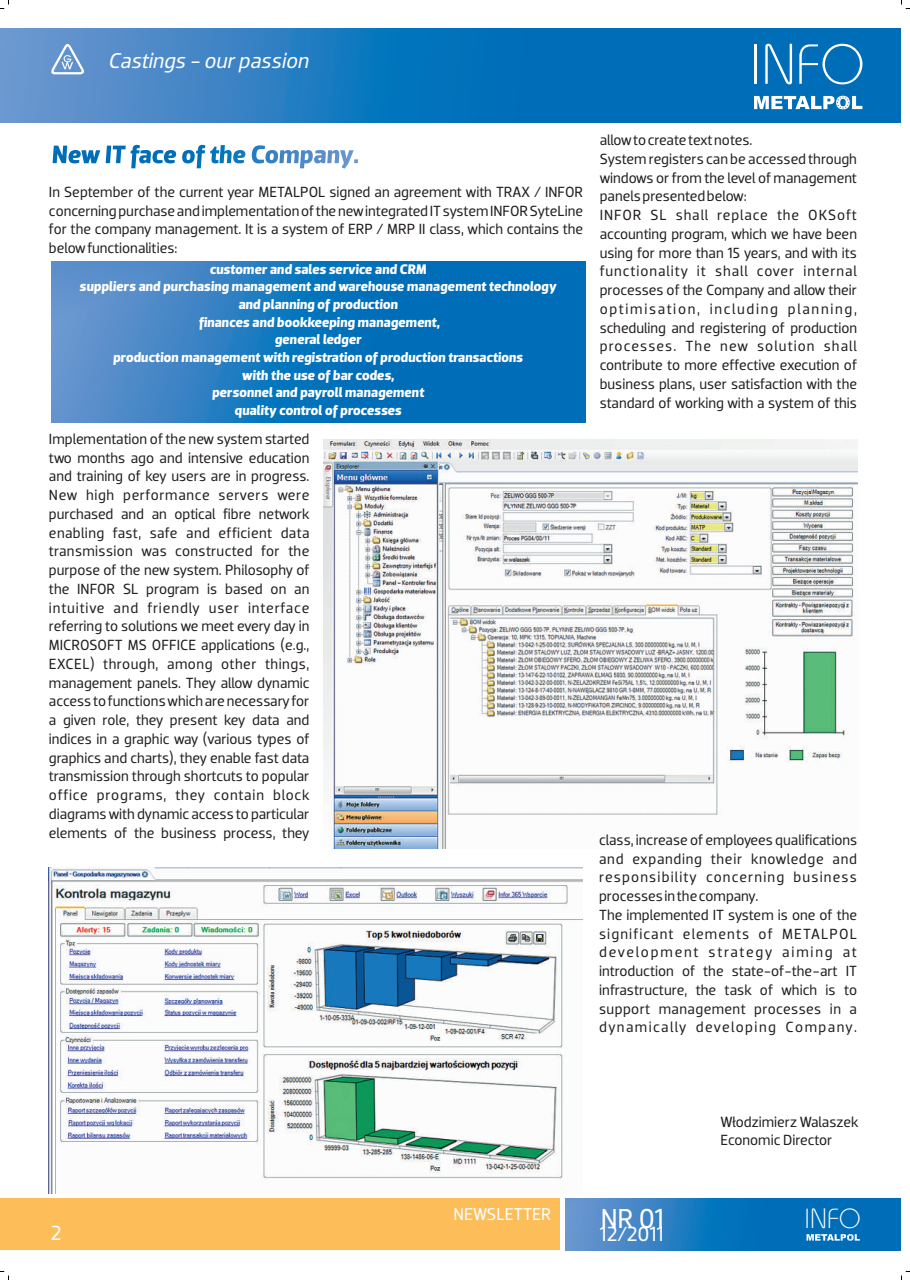
<style>
.page{position:relative;width:910px;height:1280px;background:#fff}
.page>*{position:absolute;margin:0;border:0;box-sizing:border-box;transform-origin:0 0}
.t1{font:300 56.1px "Bahamas";color:#fff}
.t2{font:27.9px "Dobra";color:#fff}
.t3{font:300 27.6px "Bahamas";color:#fff}
.t4{font:italic 21.75px "Dobra";color:#fff}
.t5{font:20.85px "Dobra";color:#fff}
.t6{font:17.4px "Dobra";color:#fff}
.t7{font:15px/18.8px "Dobra";color:#231f20;text-align:justify}
.t8{font:15px/18.8px "Dobra";letter-spacing:.025em;color:#231f20}
.t9{font:italic 700 14.1px/17.5px "Dobra";color:#fff;text-align:center}
</style>
<div class="page">
<div style="left:0;top:1199px;width:559px;height:51px;background:#fdbe5a"></div>
<svg style="left:51px;top:261px;width:534px;height:162px;background:#1c79be"></svg>
<svg style="left:0;top:29px;width:901px;height:94px;background:#1a78be"></svg>
<svg style="left:754px;top:96px;width:108px;height:13px"></svg>
<svg style="left:565px;top:1199px;width:336px;height:51px;background:#1c79be"></svg>
<svg style="left:806px;top:1234px;width:54px;height:7px"></svg>
<img style="left:323px;top:440px;width:534px;height:408px">
<img style="left:49px;top:868px;width:534px;height:325px">
<svg style="left:52px;top:144px;width:306px;height:25px"></svg>
<svg style="left:49px;top:41px;width:37px;height:33px"></svg>
<h3 class="t4" style="left:108px;top:51px;width:206px">Castings - ourpassion</h3>
<h1 class="t1" style="left:749px;top:32px;width:117px">INFO</h1>
<p class="t7" style="left:49px;top:184px;width:536px">In September of the current year METALPOL signed an agreement with TRAX / INFOR concerning purchase and implementation of the new integrated IT system INFOR SyteLine for the company management. It is a system of ERP / MRP II class, which contains the below functionalities:</p>
<p class="t9" style="left:80px;top:262px;width:478px">customer and sales service and CRM<br>suppliers and purchasing management and warehouse management technology and planning of production<br>finances and bookkeeping management,<br>general ledger<br>production management with registration of production transactions<br>with the use of bar codes,<br>personnel and payroll management<br>quality control of processes</p>
<p class="t7" style="left:49px;top:431px;width:262px">Implementation of the new system started two months ago and intensive education and training of key users are in progress.<br>New high performance servers were purchased and an optical fibre network enabling fast, safe and efficient data transmission was constructed for the purpose of the new system. Philosophy of the INFOR SL program is based on an intuitive and friendly user interface referring to solutions we meet every day in MICROSOFT MS OFFICE applications (e.g., EXCEL) through, among other things, management panels. They allow dynamic access to functions which are necessary for a given role, they present key data and indices in a graphic way (various types of graphics and charts), they enable fast data transmission through shortcuts to popular office programs, they contain block diagrams with dynamic access to particular elements of the business process, they</p>
<p class="t7" style="left:600px;top:132px;width:259px;text-align:left">allow to create text notes.<br>System registers can be accessed through windows or from the level of management panels presented below:<br>INFOR SL shall replace the OKSoft accounting program, which we have been using for more than 15 years, and with its functionality it shall cover internal processes of the Company and allow their optimisation, including planning, scheduling and registering of production processes. The new solution shall contribute to more effective execution of business plans, user satisfaction with the standard of working with a system of this</p>
<p class="t8" style="left:599px;top:832px;width:260px">class, increase of employees qualifications and expanding their knowledge and responsibility concerning business processes in the company.<br>The implemented IT system is one of the significant elements of METALPOL development strategy aiming at introduction of the state-of-the-art IT infrastructure, the task of which is to support management processes in a dynamically developing Company.</p>
<p class="t7" style="left:720px;top:1113px;width:140px">Włodzimierz Walaszek<br>Economic Director</p>
<h2 class="t2" style="left:601px;top:1207px;width:65px">NR 01</h2>
<p class="t6" style="left:454px;top:1207px;width:99px">NEWSLETTER</p>
<h3 class="t3" style="left:804px;top:1202px;width:58px">INFO</h3>
<h3 class="t5" style="left:51px;top:1224px;width:12px">2</h3>
<h3 class="t5" style="left:600px;top:1225px;width:66px">12/2011</h3>
</div>
